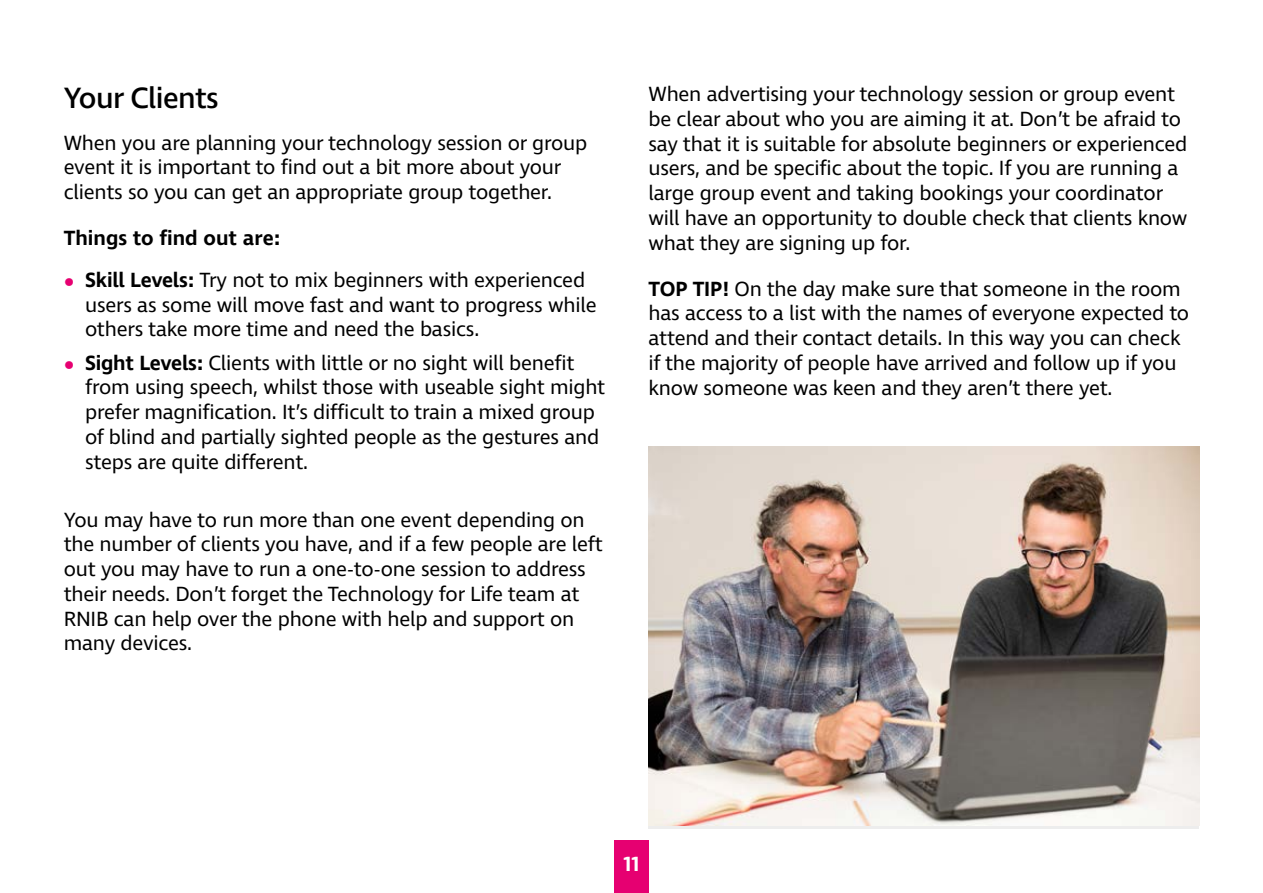
<style>
.page{position:relative;width:1263px;height:893px;background:#fff}
.page>*{position:absolute;margin:0;border:0;box-sizing:border-box;transform-origin:0 0}
.t1{font:500 30px "Ingra";letter-spacing:-.02em;color:#000}
.P-14{font:21px/24.8px "Ingra";letter-spacing:-.01em;color:#000}
.p_bold{font:600 21px "Ingra";color:#000}
.t2{font:600 21px "Ingra";color:#fff}
.s1{font-weight:700;font-size:27px;color:#e60071}
.s2{font-weight:600}
</style>
<div class="page">
<div style="left:614px;top:840px;width:34px;height:53px;background:#e60071"></div>
<img style="left:648px;top:446px;width:551px;height:379px">
<h3 class="t1" style="left:64px;top:79px;width:156px">Your Clients</h3>
<p class="P-14" style="left:64px;top:131px;width:525px">When you are planning your technology session or group event it is important to find out a bit more about your clients so you can get an appropriate group together.</p>
<p class="p_bold" style="left:64px;top:225px;width:218px">Things to find out are:</p>
<p class="P-14" style="left:85px;top:269px;width:513px;text-indent:-21px"><span class="s1">•</span> <span class="s2">Skill Levels:</span> Try not to mix beginners with experienced users as some will move fast and want to progress while others take more time and need the basics.</p>
<p class="P-14" style="left:85px;top:351px;width:522px;text-indent:-21px"><span class="s1">•</span> <span class="s2">Sight Levels:</span> Clients with little or no sight will benefit from using speech, whilst those with useable sight might prefer magnification. It’s difficult to train a mixed group of blind and partially sighted people as the gestures and steps are quite different.</p>
<p class="P-14" style="left:64px;top:508px;width:540px">You may have to run more than one event depending on the number of clients you have, and if a few people are left out you may have to run a one-to-one session to address their needs. Don’t forget the Technology for Life team at RNIB can help over the phone with help and support on many devices.</p>
<p class="P-14" style="left:648px;top:83px;width:540px">When advertising your technology session or group event be clear about who you are aiming it at. Don’t be afraid to say that it is suitable for absolute beginners or experienced users, and be specific about the topic. If you are running a large group event and taking bookings your coordinator will have an opportunity to double check that clients know what they are signing up for.</p>
<p class="P-14" style="left:648px;top:277px;width:542px"><span class="s2">TOP TIP!</span> On the day make sure that someone in the room has access to a list with the names of everyone expected to attend and their contact details. In this way you can check if the majority of people have arrived and follow up if you know someone was keen and they aren’t there yet.</p>
<p class="t2" style="left:623px;top:850px;width:18px">11</p>
</div>
